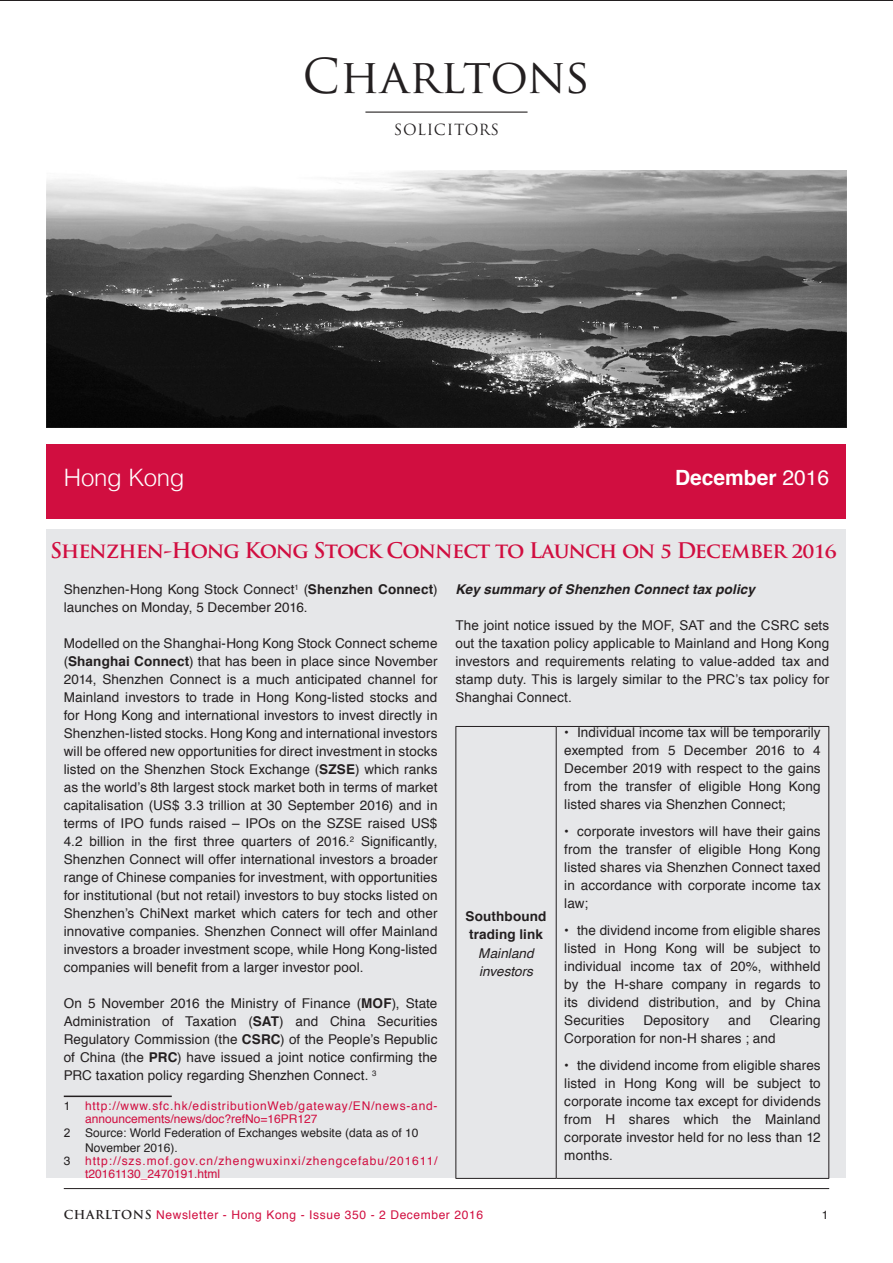
<style>
.page{position:relative;width:893px;height:1263px;background:#fff}
.page>*{position:absolute;margin:0;border:0;box-sizing:border-box;transform-origin:0 0}
.t1{font:46.8px "Trajan Pro";color:#231f20}
.body_text{font:300 24px "Helvetica";letter-spacing:-.015em;color:#fff}
.Title_Main{font:700 21px "Trajan Pro";letter-spacing:-.04em;color:#d10e40}
.t2{font:700 21px "Helvetica";color:#fff}
.t3{font:15px "Trajan Pro";letter-spacing:.04em;color:#231f20}
.body_text-2{font:13.5px/18px "Helvetica";letter-spacing:.01em;color:#231f20;text-align:justify}
.body_text-3{font:13.5px/18px "Arial";letter-spacing:.005em;color:#231f20;text-align:justify}
.body__Subtitle2{font:italic 700 13.5px "Helvetica";letter-spacing:.01em;color:#231f20}
.table__header{font:700 13.5px/18px "Helvetica";letter-spacing:.01em;color:#231f20}
.table__header-2{font:italic 13.5px/18px "Helvetica";letter-spacing:.005em;color:#231f20}
.Footnote_Text{font:12px/13.2px "Helvetica";letter-spacing:.05em;color:#d10e40}
.Footnote_Text-2{font:12px/13.2px "Helvetica";letter-spacing:.08em;color:#d10e40}
.t4{font:12px/14.4px "Helvetica";color:#231f20}
.t5{font:12px "Helvetica";color:#231f20}
.s1{font-weight:400}
.s2{font-weight:700}
.s3{color:#231f20}
.s4{font-family:"Arial"}
.s5{font-family:"Trajan Pro";font-weight:700;color:#231f20}
</style>
<div class="page">
<hr style="left:64px;top:1188px;width:765px;height:1px;background:#231f20">
<hr style="left:365px;top:112px;width:162px;height:1px;background:#231f20">
<div style="left:47px;top:444px;width:799px;height:64px;background:#d10e40"></div>
<div style="left:47px;top:500px;width:799px;height:19px;background:#d10e40"></div>
<div style="left:47px;top:529px;width:799px;height:649px;background:#e6e7e9"></div>
<img style="left:47px;top:170px;width:799px;height:257px">
<hr style="left:64px;top:1095px;width:108px;height:2px;background:#231f20">
<hr style="left:455px;top:726px;width:101px;height:1px;background:#231f20">
<hr style="left:455px;top:727px;width:1px;height:451px;background:#231f20">
<hr style="left:556px;top:726px;width:273px;height:1px;background:#231f20">
<hr style="left:556px;top:727px;width:1px;height:451px;background:#231f20">
<hr style="left:828px;top:727px;width:1px;height:451px;background:#231f20">
<hr style="left:455px;top:1178px;width:101px;height:1px;background:#231f20">
<hr style="left:556px;top:1178px;width:273px;height:1px;background:#231f20">
<h1 class="t1" style="left:303px;top:47px;width:289px">Charltons</h1>
<p class="t3" style="left:394px;top:120px;width:107px">SOLICITORS</p>
<p class="body_text" style="left:64px;top:457px;width:122px">Hong Kong</p>
<p class="t2" style="left:675px;top:460px;width:156px">December <span class="s1">2016</span></p>
<p class="Title_Main" style="left:50px;top:537px;width:788px">Shenzhen-Hong Kong Stock Connect to Launch on 5 December 2016</p>
<p class="body_text-2" style="left:64px;top:581px;width:375px">Shenzhen-Hong Kong Stock Connect<sup>1</sup> (<span class="s2">Shenzhen Connect</span>) launches on Monday, 5 December 2016.</p>
<p class="body_text-2" style="left:64px;top:635px;width:375px">Modelled on the Shanghai-Hong Kong Stock Connect scheme (<span class="s2">Shanghai Connect</span>) that has been in place since November 2014, Shenzhen Connect is a much anticipated channel for Mainland investors to trade in Hong Kong-listed stocks and for Hong Kong and international investors to invest directly in Shenzhen-listed stocks. Hong Kong and international investors will be offered new opportunities for direct investment in stocks listed on the Shenzhen Stock Exchange (<span class="s2">SZSE</span>) which ranks as the world’s 8th largest stock market both in terms of market capitalisation (US$ 3.3 trillion at 30 September 2016) and in terms of IPO funds raised – IPOs on the SZSE raised US$ 4.2 billion in the first three quarters of 2016.<sup>2</sup> Significantly, Shenzhen Connect will offer international investors a broader range of Chinese companies for investment, with opportunities for institutional (but not retail) investors to buy stocks listed on Shenzhen’s ChiNext market which caters for tech and other innovative companies. Shenzhen Connect will offer Mainland investors a broader investment scope, while Hong Kong-listed companies will benefit from a larger investor pool.</p>
<p class="body_text-2" style="left:64px;top:995px;width:375px">On 5 November 2016 the Ministry of Finance (<span class="s2">MOF</span>), State Administration of Taxation (<span class="s2">SAT</span>) and China Securities Regulatory Commission (the <span class="s2">CSRC</span>) of the People’s Republic of China (the <span class="s2">PRC</span>) have issued a joint notice confirming the PRC taxation policy regarding Shenzhen Connect. <sup>3</sup></p>
<p class="Footnote_Text" style="left:85px;top:1099px;width:354px;text-indent:-21px"><span class="s3">1</span> http://www.sfc.hk/edistributionWeb/gateway/EN/news-and&shy;announcements/news/doc?refNo=16PR127</p>
<p class="t4" style="left:85px;top:1126px;width:335px;text-indent:-21px"><span class="s4">2</span> Source: World Federation of Exchanges website (data as of 10<br>November 2016).</p>
<p class="Footnote_Text-2" style="left:85px;top:1154px;width:354px;text-indent:-21px"><span class="s3">3</span> http://szs.mof.gov.cn/zhengwuxinxi/zhengcefabu/201611/ t20161130_2470191.html</p>
<p class="body__Subtitle2" style="left:455px;top:578px;width:301px">Key summary of Shenzhen Connect tax policy</p>
<p class="body_text-3" style="left:455px;top:616px;width:375px">The joint notice issued by the MOF, SAT and the CSRC sets out the taxation policy applicable to Mainland and Hong Kong investors and requirements relating to value-added tax and stamp duty. This is largely similar to the PRC’s tax policy for Shanghai Connect.</p>
<p class="body_text-2" style="left:564px;top:724px;width:258px">• Individual income tax will be temporarily exempted from 5 December 2016 to 4<br>December 2019 with respect to the gains from the transfer of eligible Hong Kong listed shares via Shenzhen Connect;</p>
<p class="body_text-2" style="left:564px;top:823px;width:258px">• corporate investors will have their gains from the transfer of eligible Hong Kong listed shares via Shenzhen Connect taxed in accordance with corporate income tax law;</p>
<p class="body_text-2" style="left:564px;top:922px;width:258px">• the dividend income from eligible shares listed in Hong Kong will be subject to individual income tax of 20%, withheld by the H-share company in regards to its dividend distribution, and by China Securities</p>
<p class="table__header" style="left:466px;top:908px;width:82px">Southbound trading link</p>
<p class="table__header-2" style="left:478px;top:944px;width:57px">Mainland investors</p>
<p class="body_text-2" style="left:564px;top:1012px;width:258px;text-indent:205px">Clearing<br>Corporation for non-H shares ; and</p>
<p class="body_text-2" style="left:564px;top:1057px;width:258px">• the dividend income from eligible shares listed in Hong Kong will be subject to corporate income tax except for dividends from H shares which the Mainland corporate investor held for no less than 12 months.</p>
<p class="body_text-2" style="left:643px;top:1012px;width:67px">Depository</p>
<p class="body_text-2" style="left:728px;top:1012px;width:24px">and</p>
<p class="Footnote_Text" style="left:64px;top:1209px;width:421px"><span class="s5">CHARLTONS</span> Newsletter - Hong Kong - Issue 350 - 2 December 2016</p>
<p class="t5" style="left:822px;top:1206px;width:8px">1</p>
</div>
